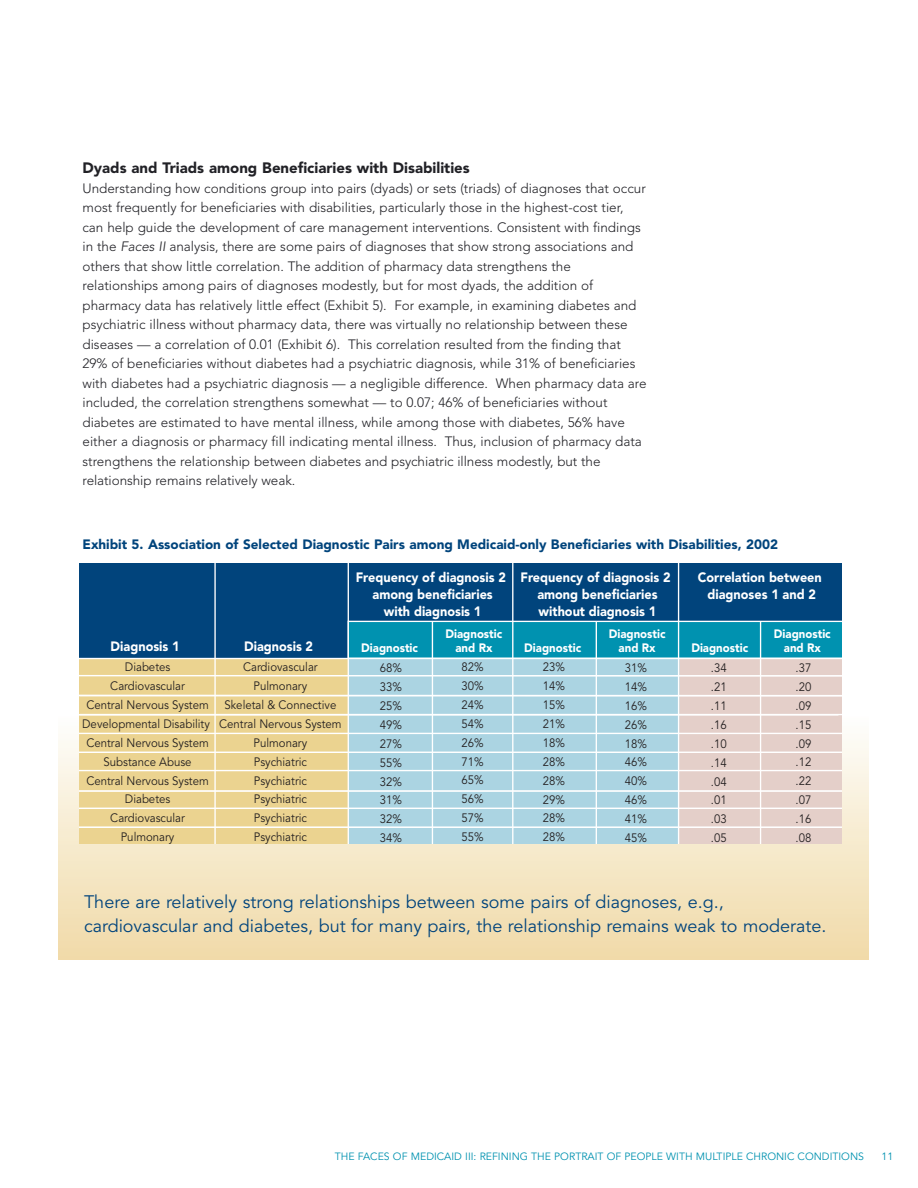
<style>
.page{position:relative;width:918px;height:1188px;background:#fff}
.page>*{position:absolute;margin:0;border:0;box-sizing:border-box;transform-origin:0 0}
.t1{font:18px/24px "Avenir";color:#01447c}
.t2{font:900 15px "Avenir";color:#212126}
.t3{font:300 13.5px/19.5px "Avenir";color:#212126}
.t4{font:900 13.5px/16.8px "Avenir";color:#fff;text-align:center;scale:.94 1}
.t5{font:900 13.5px "Avenir";color:#01447c}
.t6{font:12.15px/18.9px "Avenir";color:#231f20;text-align:justify;scale:.94 1}
.t7{font:900 12.15px/13.5px "Avenir";color:#fff;text-align:center;scale:.94 1}
.t8{font:10.5px "Avenir";color:#0092b0}
.s1{font-style:italic}
</style>
<div class="page">
<div style="left:58px;top:716px;width:810px;height:244px;background:linear-gradient(to bottom,#fefefb,#f0daa7)"></div>
<div style="left:80px;top:563px;width:762px;height:95px;background:#01447c"></div>
<div style="left:80px;top:658px;width:268px;height:186px;background:#ebd390"></div>
<svg style="left:349px;top:621px;width:493px;height:223px"></svg>
<hr style="left:214px;top:562px;width:2px;height:282px;background:#fff">
<hr style="left:348px;top:562px;width:1px;height:282px;background:#fff">
<hr style="left:432px;top:622px;width:1px;height:222px;background:#fff">
<hr style="left:512px;top:562px;width:1px;height:282px;background:#fff">
<hr style="left:678px;top:562px;width:1px;height:282px;background:#fff">
<hr style="left:596px;top:622px;width:1px;height:222px;background:#fff">
<hr style="left:760px;top:621px;width:1px;height:223px;background:#fff">
<hr style="left:80px;top:658px;width:762px;height:1px;background:#fff">
<hr style="left:80px;top:770px;width:762px;height:1px;background:#fff">
<hr style="left:80px;top:733px;width:762px;height:1px;background:#fff">
<hr style="left:80px;top:752px;width:762px;height:1px;background:#fff">
<hr style="left:80px;top:714px;width:762px;height:1px;background:#fff">
<hr style="left:80px;top:808px;width:762px;height:1px;background:#fff">
<hr style="left:80px;top:790px;width:762px;height:2px;background:#fff">
<hr style="left:80px;top:827px;width:762px;height:1px;background:#fff">
<hr style="left:80px;top:695px;width:762px;height:1px;background:#fff">
<hr style="left:80px;top:675px;width:762px;height:2px;background:#fff">
<p class="t2" style="left:82px;top:162px;width:389px">Dyads and Triads among Beneficiaries with Disabilities</p>
<p class="t3" style="left:82px;top:180px;width:566px">Understanding how conditions group into pairs (dyads) or sets (triads) of diagnoses that occur most frequently for beneficiaries with disabilities, particularly those in the highest-cost tier, can help guide the development of care management interventions. Consistent with findings in the <span class="s1">Faces II</span> analysis, there are some pairs of diagnoses that show strong associations and others that show little correlation. The addition of pharmacy data strengthens the relationships among pairs of diagnoses modestly, but for most dyads, the addition of pharmacy data has relatively little effect (Exhibit 5). For example, in examining diabetes and psychiatric illness without pharmacy data, there was virtually no relationship between these diseases — a correlation of 0.01 (Exhibit 6). This correlation resulted from the finding that 29% of beneficiaries without diabetes had a psychiatric diagnosis, while 31% of beneficiaries with diabetes had a psychiatric diagnosis — a negligible difference. When pharmacy data are included, the correlation strengthens somewhat — to 0.07; 46% of beneficiaries without diabetes are estimated to have mental illness, while among those with diabetes, 56% have either a diagnosis or pharmacy fill indicating mental illness. Thus, inclusion of pharmacy data strengthens the relationship between diabetes and psychiatric illness modestly, but the relationship remains relatively weak.</p>
<p class="t5" style="left:82px;top:538px;width:697px">Exhibit 5. Association of Selected Diagnostic Pairs among Medicaid-only Beneficiaries with Disabilities, 2002</p>
<p class="t4" style="left:356px;top:570px;width:161px">Frequency of diagnosis 2 among beneficiaries<br>with diagnosis 1</p>
<p class="t4" style="left:521px;top:570px;width:161px">Frequency of diagnosis 2 among beneficiaries without diagnosis 1</p>
<p class="t4" style="left:698px;top:570px;width:133px">Correlation between diagnoses 1 and 2</p>
<p class="t7" style="left:609px;top:628px;width:62px">Diagnostic and Rx</p>
<p class="t7" style="left:774px;top:629px;width:62px">Diagnostic and Rx</p>
<p class="t7" style="left:445px;top:629px;width:62px">Diagnostic</p>
<p class="t4" style="left:111px;top:639px;width:75px">Diagnosis 1</p>
<p class="t4" style="left:244px;top:639px;width:75px">Diagnosis 2</p>
<p class="t7" style="left:361px;top:642px;width:62px">Diagnostic</p>
<p class="t7" style="left:455px;top:642px;width:41px">and Rx</p>
<p class="t7" style="left:524px;top:642px;width:62px">Diagnostic</p>
<p class="t7" style="left:691px;top:642px;width:62px">Diagnostic</p>
<p class="t6" style="left:711px;top:659px;width:18px">.34 .21 .11 .16 .10 .14 .04 .01 .03 .05</p>
<p class="t6" style="left:82px;top:658px;width:137px;text-align:center">Diabetes<br>Cardiovascular<br>Central Nervous System<br>Developmental Disability<br>Central Nervous System<br>Substance Abuse<br>Central Nervous System<br>Diabetes<br>Cardiovascular<br>Pulmonary</p>
<p class="t6" style="left:219px;top:658px;width:132px;text-align:center">Cardiovascular<br>Pulmonary<br>Skeletal &amp; Connective<br>Central Nervous System<br>Pulmonary<br>Psychiatric<br>Psychiatric<br>Psychiatric<br>Psychiatric<br>Psychiatric</p>
<p class="t6" style="left:796px;top:659px;width:18px">.37 .20 .09 .15 .09 .12 .22 .07 .16 .08</p>
<p class="t6" style="left:380px;top:660px;width:25px">68% 33% 25% 49% 27% 55% 32% 31% 32% 34%</p>
<p class="t6" style="left:461px;top:658px;width:25px">82% 30% 24% 54% 26% 71% 65% 56% 57% 55%</p>
<p class="t6" style="left:543px;top:659px;width:25px">23% 14% 15% 21% 18% 28% 28% 29% 28% 28%</p>
<p class="t6" style="left:625px;top:659px;width:25px">31% 14% 16% 26% 18% 46% 40% 46% 41% 45%</p>
<h1 class="t1" style="left:84px;top:892px;width:744px">There are relatively strong relationships between some pairs of diagnoses, e.g., cardiovascular and diabetes, but for many pairs, the relationship remains weak to moderate.</h1>
<p class="t8" style="left:335px;top:1152px;width:531px">THE FACES OF MEDICAID III: REFINING THE PORTRAIT OF PEOPLE WITH MULTIPLE CHRONIC CONDITIONS</p>
<p class="t8" style="left:882px;top:1152px;width:13px">11</p>
</div>
